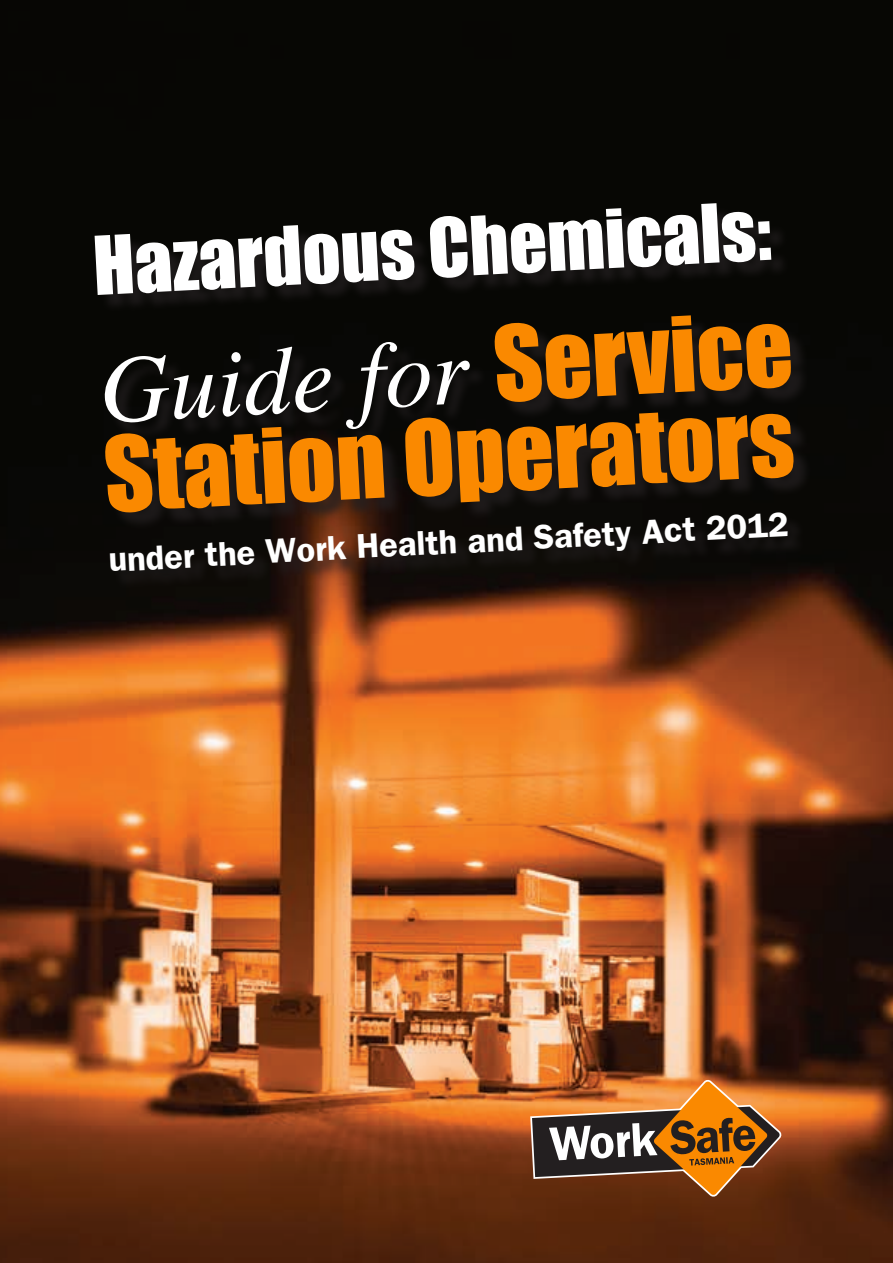
<style>
.page{position:relative;width:893px;height:1263px;background:#fff}
.page>*{position:absolute;margin:0;border:0;box-sizing:border-box;transform-origin:0 0}
.t1{font:96px/90px "Impact";color:#fa8900}
.t2{font:75px "Impact";color:#fff}
.t3{font:600 34.5px "Franklin Gothic";color:#fff}
.s1{font-family:"Times";font-style:italic;color:#fff}
</style>
<div class="page">
<img style="left:0;top:0;width:893px;height:1263px">
<div style="left:97px;top:206px;width:715px;height:383px;background:#231f20;opacity:.75"></div>
<svg style="left:528px;top:1076px;width:257px;height:124px;background:#965e30"></svg>
<p class="t2" style="left:91px;top:220px;width:680px;rotate:-3deg">Hazardous Chemicals:</p>
<p class="t1" style="left:97px;top:339px;width:696px;rotate:-3deg"><span class="s1">Guide for</span> Service<br>Station Operators</p>
<p class="t3" style="left:107px;top:539px;width:683px;rotate:-3deg">under the Work Health and Safety Act 2012</p>
</div>
